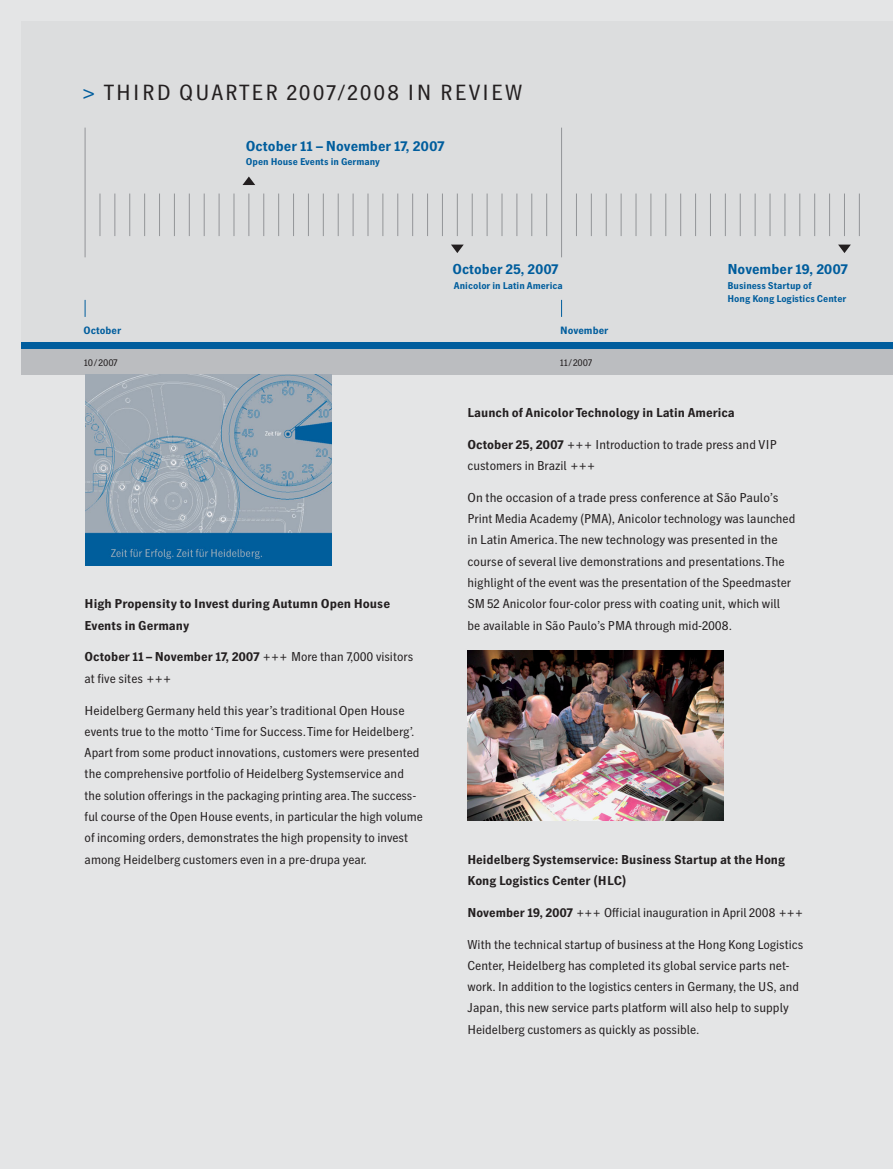
<style>
.page{position:relative;width:893px;height:1169px;background:#fff}
.page>*{position:absolute;margin:0;border:0;box-sizing:border-box;transform-origin:0 0}
.t1{font:21.75px "HD Gothic Prop NM";letter-spacing:.1em;color:#231f20}
.t2{font:700 14.25px "HD Gothic Prop NM";color:#005d9d}
.t3{font:12.75px/21.3px "HD Gothic Prop NM";color:#231f20}
.t4{font:700 12.75px/21.3px "HD Gothic Prop NM";color:#231f20}
.t5{font:700 10.5px "HD Gothic Prop NM";color:#005d9d}
.t6{font:700 9.75px/12.8px "HD Gothic Prop NM";color:#005d9d}
.t7{font:9.75px "HD Gothic Prop NM";letter-spacing:-.005em;color:#231f20}
.s1{color:#005d9d}
.s2{font-weight:700}
</style>
<div class="page">
<div style="left:0;top:0;width:892px;height:1168px;background:#e4e5e6"></div>
<div style="left:21px;top:21px;width:871px;height:321px;background:#dcddde"></div>
<div style="left:21px;top:349px;width:871px;height:25px;background:#bbbdc0"></div>
<svg style="left:85px;top:300px;width:1px;height:17px"></svg>
<svg style="left:561px;top:300px;width:1px;height:17px"></svg>
<div style="left:21px;top:342px;width:871px;height:7px;background:#005d9d"></div>
<hr style="left:85px;top:128px;width:1px;height:129px;background:#939598">
<hr style="left:99px;top:193px;width:1px;height:43px;background:#939598">
<hr style="left:114px;top:193px;width:1px;height:43px;background:#939598">
<hr style="left:129px;top:193px;width:1px;height:43px;background:#939598">
<hr style="left:144px;top:193px;width:1px;height:43px;background:#939598">
<hr style="left:159px;top:193px;width:1px;height:43px;background:#939598">
<hr style="left:174px;top:193px;width:1px;height:43px;background:#939598">
<hr style="left:189px;top:193px;width:1px;height:43px;background:#939598">
<hr style="left:204px;top:193px;width:1px;height:43px;background:#939598">
<hr style="left:219px;top:193px;width:1px;height:43px;background:#939598">
<hr style="left:233px;top:193px;width:1px;height:43px;background:#939598">
<hr style="left:248px;top:193px;width:1px;height:43px;background:#939598">
<hr style="left:263px;top:193px;width:1px;height:43px;background:#939598">
<hr style="left:278px;top:193px;width:1px;height:43px;background:#939598">
<hr style="left:293px;top:193px;width:1px;height:43px;background:#939598">
<hr style="left:308px;top:193px;width:1px;height:43px;background:#939598">
<hr style="left:323px;top:193px;width:1px;height:43px;background:#939598">
<hr style="left:338px;top:193px;width:1px;height:43px;background:#939598">
<hr style="left:352px;top:193px;width:1px;height:43px;background:#939598">
<hr style="left:367px;top:193px;width:1px;height:43px;background:#939598">
<hr style="left:382px;top:193px;width:1px;height:43px;background:#939598">
<hr style="left:397px;top:193px;width:1px;height:43px;background:#939598">
<hr style="left:412px;top:193px;width:1px;height:43px;background:#939598">
<hr style="left:427px;top:193px;width:1px;height:43px;background:#939598">
<hr style="left:442px;top:193px;width:1px;height:43px;background:#939598">
<hr style="left:457px;top:193px;width:1px;height:43px;background:#939598">
<hr style="left:472px;top:193px;width:1px;height:43px;background:#939598">
<hr style="left:486px;top:193px;width:1px;height:43px;background:#939598">
<hr style="left:501px;top:193px;width:1px;height:43px;background:#939598">
<hr style="left:516px;top:193px;width:1px;height:43px;background:#939598">
<hr style="left:531px;top:193px;width:1px;height:43px;background:#939598">
<hr style="left:546px;top:193px;width:1px;height:43px;background:#939598">
<hr style="left:561px;top:128px;width:1px;height:129px;background:#939598">
<hr style="left:576px;top:193px;width:1px;height:43px;background:#939598">
<hr style="left:591px;top:193px;width:1px;height:43px;background:#939598">
<hr style="left:605px;top:193px;width:1px;height:43px;background:#939598">
<hr style="left:620px;top:193px;width:1px;height:43px;background:#939598">
<hr style="left:635px;top:193px;width:1px;height:43px;background:#939598">
<hr style="left:650px;top:193px;width:1px;height:43px;background:#939598">
<hr style="left:665px;top:193px;width:1px;height:43px;background:#939598">
<hr style="left:680px;top:193px;width:1px;height:43px;background:#939598">
<hr style="left:695px;top:193px;width:1px;height:43px;background:#939598">
<hr style="left:710px;top:193px;width:1px;height:43px;background:#939598">
<hr style="left:725px;top:193px;width:1px;height:43px;background:#939598">
<hr style="left:739px;top:193px;width:1px;height:43px;background:#939598">
<hr style="left:754px;top:193px;width:1px;height:43px;background:#939598">
<hr style="left:769px;top:193px;width:1px;height:43px;background:#939598">
<hr style="left:784px;top:193px;width:1px;height:43px;background:#939598">
<hr style="left:799px;top:193px;width:1px;height:43px;background:#939598">
<hr style="left:814px;top:193px;width:1px;height:43px;background:#939598">
<hr style="left:829px;top:193px;width:1px;height:43px;background:#939598">
<hr style="left:844px;top:193px;width:1px;height:43px;background:#939598">
<hr style="left:858px;top:193px;width:1px;height:43px;background:#939598">
<svg style="left:451px;top:244px;width:12px;height:9px"></svg>
<svg style="left:838px;top:244px;width:12px;height:9px"></svg>
<svg style="left:242px;top:176px;width:13px;height:9px"></svg>
<img style="left:468px;top:651px;width:255px;height:170px">
<img style="left:85px;top:374px;width:247px;height:192px">
<h1 class="t1" style="left:82px;top:84px;width:441px"><span class="s1">&gt;</span> THIRD QUARTER 2007/2008 IN REVIEW</h1>
<p class="t2" style="left:246px;top:140px;width:200px">October 11 – November 17, 2007</p>
<p class="t6" style="left:246px;top:157px;width:136px">Open House Events in Germany</p>
<p class="t5" style="left:84px;top:326px;width:39px">October</p>
<p class="t7" style="left:84px;top:359px;width:35px">10/2007</p>
<p class="t2" style="left:452px;top:264px;width:108px">October 25, 2007</p>
<p class="t6" style="left:454px;top:280px;width:110px">Anicolor in Latin America</p>
<p class="t5" style="left:560px;top:326px;width:50px">November</p>
<p class="t7" style="left:560px;top:359px;width:34px">11/2007</p>
<p class="t2" style="left:727px;top:264px;width:122px">November 19, 2007</p>
<p class="t6" style="left:727px;top:280px;width:120px">Business Startup of<br>Hong Kong Logistics Center</p>
<p class="t4" style="left:85px;top:594px;width:307px">High Propensity to Invest during Autumn Open House<br>Events in Germany</p>
<p class="t3" style="left:85px;top:647px;width:330px"><span class="s2">October 11 – November 17, 2007</span> +++ More than 7,000 visitors at five sites +++</p>
<p class="t3" style="left:85px;top:701px;width:340px">Heidelberg Germany held this year’s traditional Open House events true to the motto ‘Time for Success. Time for Heidelberg’.<br>Apart from some product innovations, customers were presented the comprehensive portfolio of Heidelberg Systemservice and the solution offerings in the packaging printing area. The success&shy;ful course of the Open House events, in particular the high volume of incoming orders, demonstrates the high propensity to invest among Heidelberg customers even in a pre-drupa year.</p>
<p class="t4" style="left:467px;top:403px;width:269px">Launch of Anicolor Technology in Latin America</p>
<p class="t3" style="left:467px;top:435px;width:311px"><span class="s2">October 25, 2007</span> +++ Introduction to trade press and VIP customers in Brazil +++</p>
<p class="t3" style="left:467px;top:488px;width:329px">On the occasion of a trade press conference at São Paulo’s Print Media Academy (PMA), Anicolor technology was launched in Latin America. The new technology was presented in the course of several live demonstrations and presentations. The highlight of the event was the presentation of the Speedmaster SM 52 Anicolor four-color press with coating unit, which will be available in São Paulo’s PMA through mid-2008.</p>
<p class="t4" style="left:467px;top:849px;width:319px">Heidelberg Systemservice: Business Startup at the Hong<br>Kong Logistics Center (HLC)</p>
<p class="t3" style="left:467px;top:903px;width:337px"><span class="s2">November 19, 2007</span> +++ Official inauguration in April 2008 +++</p>
<p class="t3" style="left:467px;top:934px;width:337px">With the technical startup of business at the Hong Kong Logistics Center, Heidelberg has completed its global service parts net&shy;work. In addition to the logistics centers in Germany, the US, and Japan, this new service parts platform will also help to supply Heidelberg customers as quickly as possible.</p>
</div>
